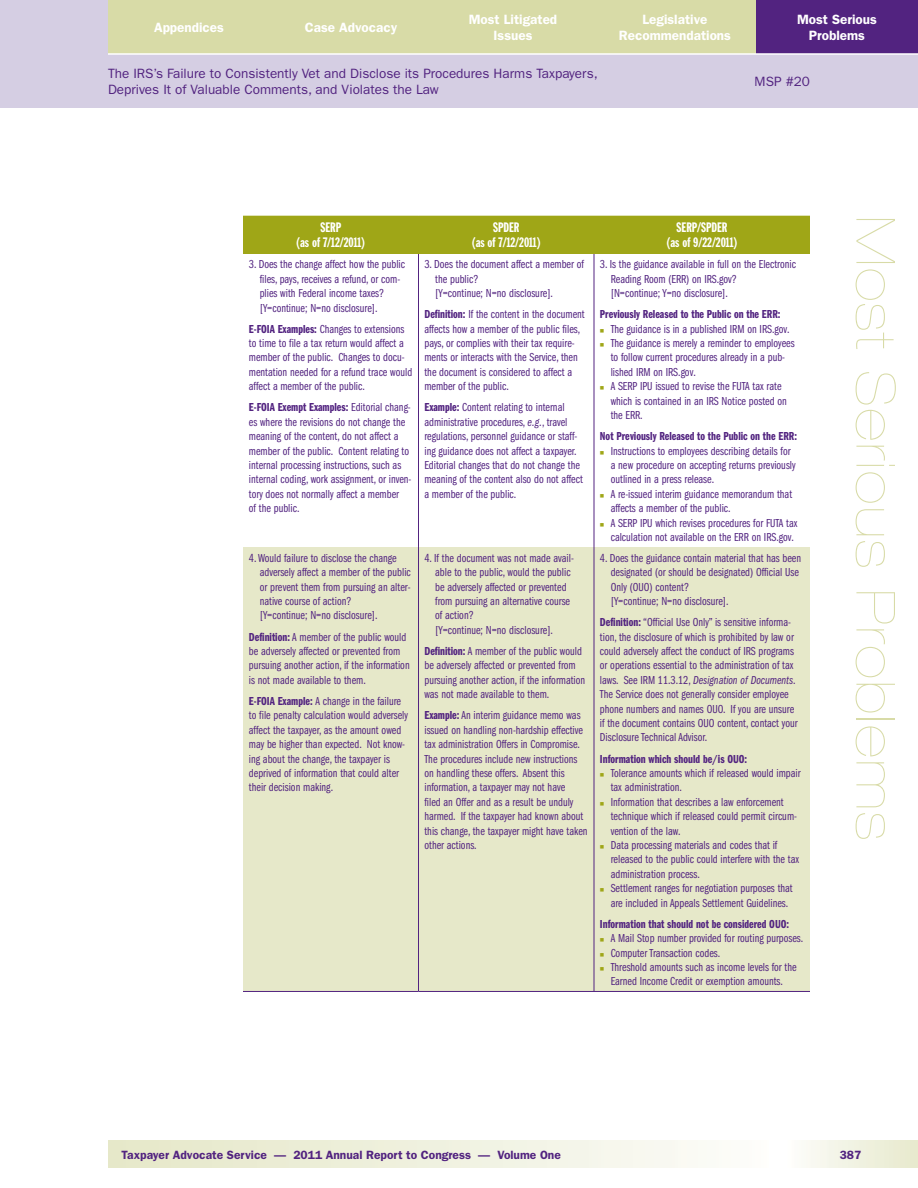
<style>
.page{position:relative;width:918px;height:1188px;background:#fff}
.page>*{position:absolute;margin:0;border:0;box-sizing:border-box;transform-origin:0 0}
.t1{font:900 expanded 54px "Helvetica Neue";letter-spacing:.04em;color:#d8dba7}
.t2{font:13.5px/16.5px "Franklin Gothic";color:#522380}
.t3{font:600 13.5px "Franklin Gothic";color:#fff}
.t4{font:13.5px/15px "Franklin Gothic Extra Cond";color:#fff;text-align:center}
.t5{font:12px/14.4px "Franklin Gothic Book Cmpr";color:#522380}
.t6{font:12px "Franklin Gothic Demi Cmpr";color:#522380}
.t7{font:600 12px "Franklin Gothic";color:#522380}
.t8{font:12px "Franklin Gothic Book Cmpr Ital";color:#522380}
.s1{font-family:"Franklin Gothic Demi Cmpr"}
.s2{font-family:"Franklin Gothic Book Cmpr"}
.s3{font-family:"Franklin Gothic Book Cmpr Ital"}
</style>
<div class="page">
<svg style="left:108px;top:1141px;width:590px;height:27px;background:#eff0dd"></svg>
<div style="left:0;top:0;width:918px;height:108px;background:#d5cee3"></div>
<div style="left:770px;top:1141px;width:148px;height:27px;background:linear-gradient(to right,#fff,#e7e9cc)"></div>
<div style="left:756px;top:0;width:162px;height:54px;background:#522380"></div>
<div style="left:594px;top:0;width:162px;height:54px;background:#d8dba7"></div>
<div style="left:432px;top:0;width:162px;height:54px;background:#d8dba7"></div>
<div style="left:108px;top:0;width:162px;height:54px;background:#d8dba7"></div>
<div style="left:270px;top:0;width:162px;height:54px;background:#d8dba7"></div>
<hr style="left:108px;top:53px;width:810px;height:2px;background:#fff">
<div style="left:243px;top:547px;width:175px;height:444px;background:#e6e8c9"></div>
<div style="left:418px;top:547px;width:176px;height:444px;background:#e6e8c9"></div>
<div style="left:594px;top:547px;width:216px;height:444px;background:#e6e8c9"></div>
<hr style="left:418px;top:253px;width:1px;height:294px;background:#522380">
<hr style="left:594px;top:253px;width:1px;height:294px;background:#522380">
<hr style="left:418px;top:547px;width:1px;height:444px;background:#522380">
<hr style="left:594px;top:547px;width:1px;height:444px;background:#522380">
<hr style="left:418px;top:253px;width:176px;height:1px;background:#fff">
<hr style="left:594px;top:253px;width:216px;height:1px;background:#fff">
<hr style="left:243px;top:991px;width:175px;height:1px;background:#522380">
<hr style="left:418px;top:991px;width:176px;height:1px;background:#522380">
<hr style="left:594px;top:991px;width:216px;height:1px;background:#522380">
<div style="left:243px;top:216px;width:175px;height:37px;background:#9fa617"></div>
<div style="left:418px;top:216px;width:176px;height:37px;background:#9fa617"></div>
<div style="left:594px;top:216px;width:216px;height:37px;background:#9fa617"></div>
<p class="t3" style="left:154px;top:19px;width:71px">appendices</p>
<p class="t3" style="left:305px;top:19px;width:94px">case advocacy</p>
<p class="t3" style="left:469px;top:11px;width:90px">Most litigated</p>
<p class="t3" style="left:642px;top:11px;width:67px">legislative</p>
<p class="t3" style="left:797px;top:11px;width:81px">Most serious</p>
<p class="t3" style="left:494px;top:28px;width:40px">issues</p>
<p class="t3" style="left:619px;top:28px;width:114px">recommendations</p>
<p class="t3" style="left:809px;top:28px;width:58px">Problems</p>
<p class="t2" style="left:108px;top:65px;width:491px">The IRS’s Failure to Consistently Vet and Disclose its Procedures Harms Taxpayers,<br>Deprives It of Valuable Comments, and Violates the Law</p>
<p class="t2" style="left:755px;top:73px;width:57px">MSP #20</p>
<p class="t4" style="left:296px;top:220px;width:70px">SERP<br>(as of 7/12/2011)</p>
<p class="t5" style="left:249px;top:257px;width:158px">3. Does the change affect how the public</p>
<p class="t5" style="left:260px;top:286px;width:126px">plies with Federal income taxes? [Y=continue; N=no disclosure].</p>
<p class="t5" style="left:249px;top:322px;width:157px"><span class="s1">E-FOIA Examples:</span> Changes to extensions to time to file a tax return would affect a</p>
<p class="t5" style="left:249px;top:365px;width:165px">mentation needed for a refund trace would affect a member of the public.</p>
<p class="t5" style="left:249px;top:415px;width:162px">es where the revisions do not change the meaning of the content, do not affect a member of the public. Content relating to internal processing instructions, such as</p>
<p class="t5" style="left:249px;top:487px;width:152px">tory does not normally affect a member of the public.</p>
<p class="t5" style="left:260px;top:551px;width:153px;text-indent:-11px">4. Would failure to disclose the change adversely affect a member of the public or prevent them from pursuing an alter&shy;native course of action?<br>[Y=continue; N=no disclosure].</p>
<p class="t5" style="left:249px;top:630px;width:162px"><span class="s1">Definition:</span> A member of the public would be adversely affected or prevented from pursuing another action, if the information is not made available to them.</p>
<p class="t5" style="left:249px;top:694px;width:160px"><span class="s1">E-FOIA Example:</span> A change in the failure to file penalty calculation would adversely affect the taxpayer, as the amount owed may be higher than expected. Not know&shy;ing about the change, the taxpayer is deprived of information that could alter their decision making.</p>
<p class="t5" style="left:260px;top:272px;width:142px">files, pays, receives a refund, or com-</p>
<p class="t5" style="left:249px;top:351px;width:157px">member of the public. Changes to docu-</p>
<p class="t6" style="left:249px;top:401px;width:163px">E-FOIA Exempt Examples: <span class="s2">Editorial chang-</span></p>
<p class="t5" style="left:249px;top:472px;width:164px">internal coding, work assignment, or inven-</p>
<p class="t4" style="left:472px;top:220px;width:70px">SPDER<br>(as of 7/12/2011)</p>
<p class="t5" style="left:435px;top:257px;width:150px;text-indent:-11px">3. Does the document affect a member of the public?<br>[Y=continue; N=no disclosure].</p>
<p class="t5" style="left:424px;top:307px;width:162px"><span class="s1">Definition:</span> If the content in the document affects how a member of the public files,</p>
<p class="t5" style="left:424px;top:350px;width:155px">ments or interacts with the Service, then the document is considered to affect a member of the public.</p>
<p class="t5" style="left:424px;top:400px;width:160px"><span class="s1">Example:</span> Content relating to internal administrative procedures, <span class="s3">e.g.</span>, travel regulations, personnel guidance or staff&shy;ing guidance does not affect a taxpayer.<br>Editorial changes that do not change the meaning of the content also do not affect a member of the public.</p>
<p class="t5" style="left:424px;top:336px;width:151px">pays, or complies with their tax require-</p>
<p class="t5" style="left:424px;top:551px;width:151px">4. If the document was not made avail-</p>
<p class="t5" style="left:435px;top:565px;width:137px">able to the public, would the public be adversely affected or prevented from pursuing an alternative course of action?<br>[Y=continue; N=no disclosure].</p>
<p class="t5" style="left:424px;top:644px;width:162px"><span class="s1">Definition:</span> A member of the public would be adversely affected or prevented from pursuing another action, if the information was not made available to them.</p>
<p class="t5" style="left:424px;top:708px;width:165px"><span class="s1">Example:</span> An interim guidance memo was issued on handling non-hardship effective tax administration Offers in Compromise.<br>The procedures include new instructions on handling these offers. Absent this information, a taxpayer may not have<br>filed an Offer and as a result be unduly harmed. If the taxpayer had known about this change, the taxpayer might have taken other actions.</p>
<p class="t4" style="left:667px;top:220px;width:72px">SERP/SPDER<br>(as of 9/22/2011)</p>
<p class="t5" style="left:611px;top:257px;width:187px;text-indent:-11px">3. Is the guidance available in full on the Electronic<br>Reading Room (ERR) on IRS.gov?<br>[N=continue; Y=no disclosure].</p>
<p class="t6" style="left:600px;top:308px;width:182px">Previously Released to the Public on the ERR:</p>
<p class="t5" style="left:611px;top:322px;width:185px">The guidance is in a published IRM on IRS.gov.<br>The guidance is merely a reminder to employees to follow current procedures already in a pub&shy;lished IRM on IRS.gov.<br>A SERP IPU issued to revise the FUTA tax rate which is contained in an IRS Notice posted on the ERR.</p>
<p class="t6" style="left:600px;top:430px;width:199px">Not Previously Released to the Public on the ERR:</p>
<p class="t5" style="left:611px;top:444px;width:188px">Instructions to employees describing details for a new procedure on accepting returns previously outlined in a press release.<br>A re-issued interim guidance memorandum that affects a member of the public.<br>A SERP IPU which revises procedures for FUTA tax calculation not available on the ERR on IRS.gov.</p>
<p class="t5" style="left:611px;top:551px;width:192px;text-indent:-11px">4. Does the guidance contain material that has been designated (or should be designated) Official Use Only (OUO) content?<br>[Y=continue; N=no disclosure].</p>
<p class="t5" style="left:600px;top:630px;width:196px;text-align:justify">tion, the disclosure of which is prohibited by law or could adversely affect the conduct of IRS programs or operations essential to the administration of tax</p>
<p class="t8" style="left:600px;top:673px;width:197px"><span class="s2">laws. See IRM 11.3.12,</span> Designation of Documents<span class="s2">.</span></p>
<p class="t5" style="left:600px;top:687px;width:199px">The Service does not generally consider employee phone numbers and names OUO. If you are unsure if the document contains OUO content, contact your Disclosure Technical Advisor.</p>
<p class="t6" style="left:600px;top:752px;width:149px">Information which should be/is OUO:</p>
<p class="t5" style="left:611px;top:766px;width:191px">Tolerance amounts which if released would impair tax administration.<br>Information that describes a law enforcement</p>
<p class="t5" style="left:611px;top:824px;width:190px">vention of the law.<br>Data processing materials and codes that if released to the public could interfere with the tax administration process.<br>Settlement ranges for negotiation purposes that are included in Appeals Settlement Guidelines.</p>
<p class="t6" style="left:600px;top:917px;width:191px">Information that should not be considered OUO:</p>
<p class="t5" style="left:611px;top:931px;width:194px">A Mail Stop number provided for routing purposes.<br>Computer Transaction codes.<br>Threshold amounts such as income levels for the Earned Income Credit or exemption amounts.</p>
<p class="t5" style="left:600px;top:615px;width:192px"><span class="s1">Definition:</span> “Official Use Only” is sensitive informa-</p>
<p class="t5" style="left:611px;top:809px;width:187px">technique which if released could permit circum-</p>
<h1 class="t1" style="left:907px;top:216px;width:625px;rotate:90deg">Most Serious Problems</h1>
<p class="t7" style="left:122px;top:1148px;width:441px">Taxpayer Advocate Service — 2011 Annual Report to Congress — Volume One</p>
<p class="t7" style="left:840px;top:1148px;width:23px">387</p>
</div>
